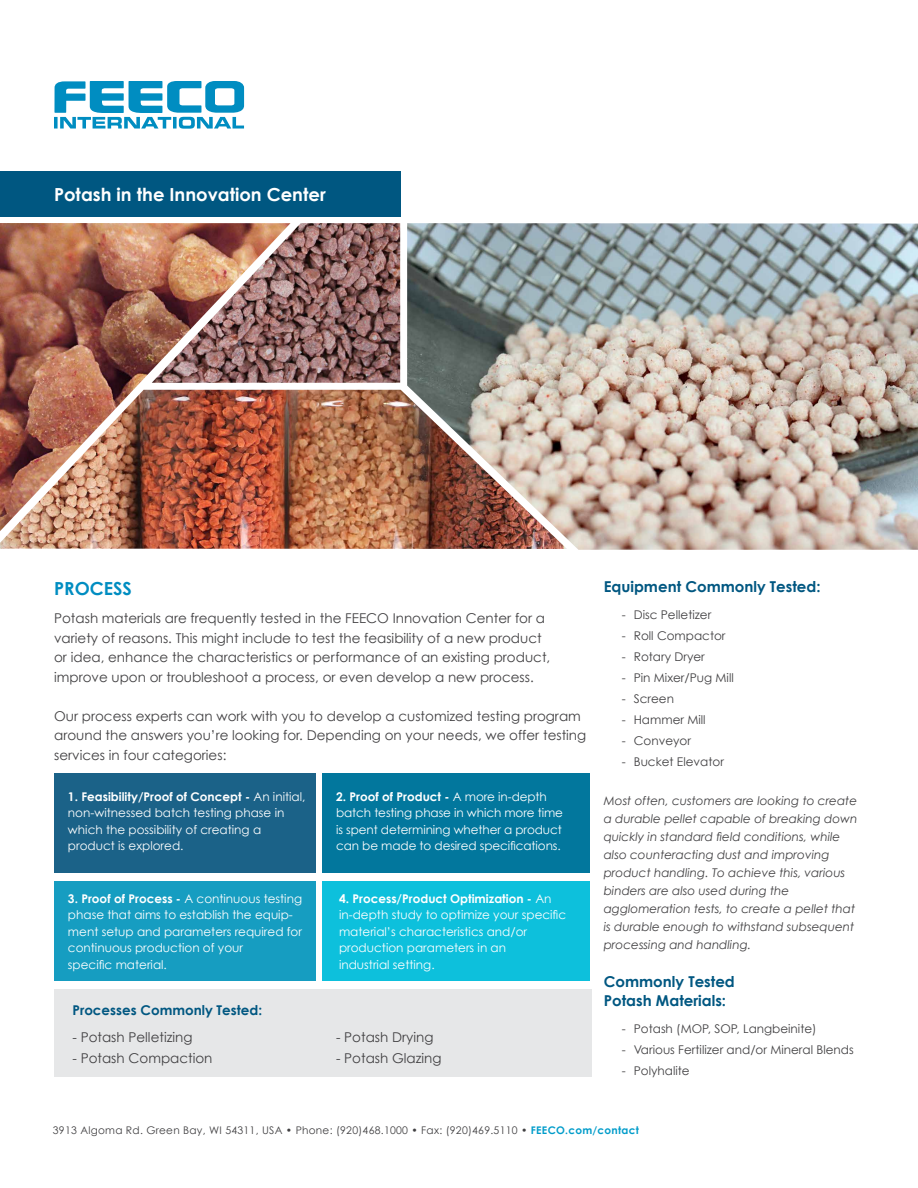
<style>
.page{position:relative;width:918px;height:1188px;background:#fff}
.page>*{position:absolute;margin:0;border:0;box-sizing:border-box;transform-origin:0 0}
.t1{font:700 18px "Century Gothic";color:#fff}
.t2{font:700 18px "Century Gothic";color:#008dc1}
.t3{font:700 15px/19.5px "Century Gothic";color:#005781}
.t4{font:13.5px/19.5px "Century Gothic";color:#414042}
.t5{font:700 13.5px "Century Gothic";color:#005781}
.t6{font:12px/16.5px "Century Gothic";color:#fff}
.t7{font:italic 12px/18px "Century Gothic";color:#414042}
.t8{font:12px "Century Gothic";color:#414042}
.t9{font:10.5px "Century Gothic";letter-spacing:.025em;color:#414042}
.s1{font-weight:700}
.s2{font-weight:700;color:#009cca}
</style>
<div class="page">
<div style="left:0;top:171px;width:400px;height:45px;background:#005781"></div>
<img style="left:0;top:223px;width:291px;height:167px">
<img style="left:0;top:390px;width:407px;height:159px">
<img style="left:152px;top:223px;width:248px;height:160px">
<img style="left:407px;top:223px;width:511px;height:327px">
<div style="left:54px;top:773px;width:262px;height:100px;background:#1b6288"></div>
<div style="left:323px;top:773px;width:267px;height:100px;background:#02779d"></div>
<div style="left:54px;top:881px;width:262px;height:100px;background:#169dc1"></div>
<div style="left:323px;top:881px;width:267px;height:100px;background:#0dc0dc"></div>
<div style="left:54px;top:990px;width:537px;height:87px;background:#e6e7e8"></div>
<svg style="left:54px;top:81px;width:190px;height:48px"></svg>
<h1 class="t1" style="left:54px;top:184px;width:273px">Potash in the Innovation Center</h1>
<h1 class="t2" style="left:54px;top:577px;width:79px">PROCESS</h1>
<p class="t4" style="left:54px;top:608px;width:498px">Potash materials are frequently tested in the FEECO Innovation Center for a variety of reasons. This might include to test the feasibility of a new product or idea, enhance the characteristics or performance of an existing product, improve upon or troubleshoot a process, or even develop a new process.</p>
<p class="t4" style="left:54px;top:706px;width:534px">Our process experts can work with you to develop a customized testing program around the answers you’re looking for. Depending on your needs, we offer testing services in four categories:</p>
<p class="t6" style="left:68px;top:788px;width:239px"><span class="s1">1. Feasibility/Proof of Concept -</span> An initial, non-witnessed batch testing phase in which the possibility of creating a product is explored.</p>
<p class="t6" style="left:336px;top:788px;width:228px"><span class="s1">2. Proof of Product -</span> A more in-depth batch testing phase in which more time is spent determining whether a product can be made to desired specifications.</p>
<p class="t6" style="left:68px;top:890px;width:236px"><span class="s1">3. Proof of Process -</span> A continuous testing phase that aims to establish the equip&shy;ment setup and parameters required for continuous production of your<br>specific material.</p>
<p class="t6" style="left:339px;top:890px;width:229px"><span class="s1">4. Process/Product Optimization -</span> An in-depth study to optimize your specific material’s characteristics and/or production parameters in an<br>industrial setting.</p>
<p class="t5" style="left:72px;top:1002px;width:191px">Processes Commonly Tested:</p>
<p class="t4" style="left:72px;top:1027px;width:122px">- Potash Pelletizing</p>
<p class="t4" style="left:72px;top:1048px;width:142px">- Potash Compaction</p>
<p class="t4" style="left:336px;top:1027px;width:99px">- Potash Drying</p>
<p class="t4" style="left:336px;top:1048px;width:107px">- Potash Glazing</p>
<p class="t3" style="left:604px;top:577px;width:218px">Equipment Commonly Tested:</p>
<p class="t8" style="left:622px;top:608px;width:91px">- Disc Pelletizer</p>
<p class="t8" style="left:622px;top:629px;width:105px">- Roll Compactor</p>
<p class="t8" style="left:622px;top:650px;width:85px">- Rotary Dryer</p>
<p class="t8" style="left:622px;top:671px;width:114px">- Pin Mixer/Pug Mill</p>
<p class="t8" style="left:622px;top:692px;width:54px">- Screen</p>
<p class="t8" style="left:622px;top:713px;width:85px">- Hammer Mill</p>
<p class="t8" style="left:622px;top:734px;width:71px">- Conveyor</p>
<p class="t8" style="left:622px;top:755px;width:104px">- Bucket Elevator</p>
<p class="t7" style="left:604px;top:792px;width:255px">Most often, customers are looking to create a durable pellet capable of breaking down quickly in standard field conditions, while also counteracting dust and improving product handling. To achieve this, various binders are also used during the agglomeration tests, to create a pellet that is durable enough to withstand subsequent processing and handling.</p>
<p class="t3" style="left:604px;top:971px;width:133px">Commonly Tested<br>Potash Materials:</p>
<p class="t8" style="left:622px;top:1022px;width:196px">- Potash (MOP, SOP, Langbeinite)</p>
<p class="t8" style="left:622px;top:1043px;width:233px">- Various Fertilizer and/or Mineral Blends</p>
<p class="t8" style="left:622px;top:1064px;width:69px">- Polyhalite</p>
<p class="t9" style="left:53px;top:1123px;width:587px">3913 Algoma Rd. Green Bay, WI 54311, USA • Phone: (920)468.1000 • Fax: (920)469.5110 • <span class="s2">FEECO.com/contact</span></p>
</div>
